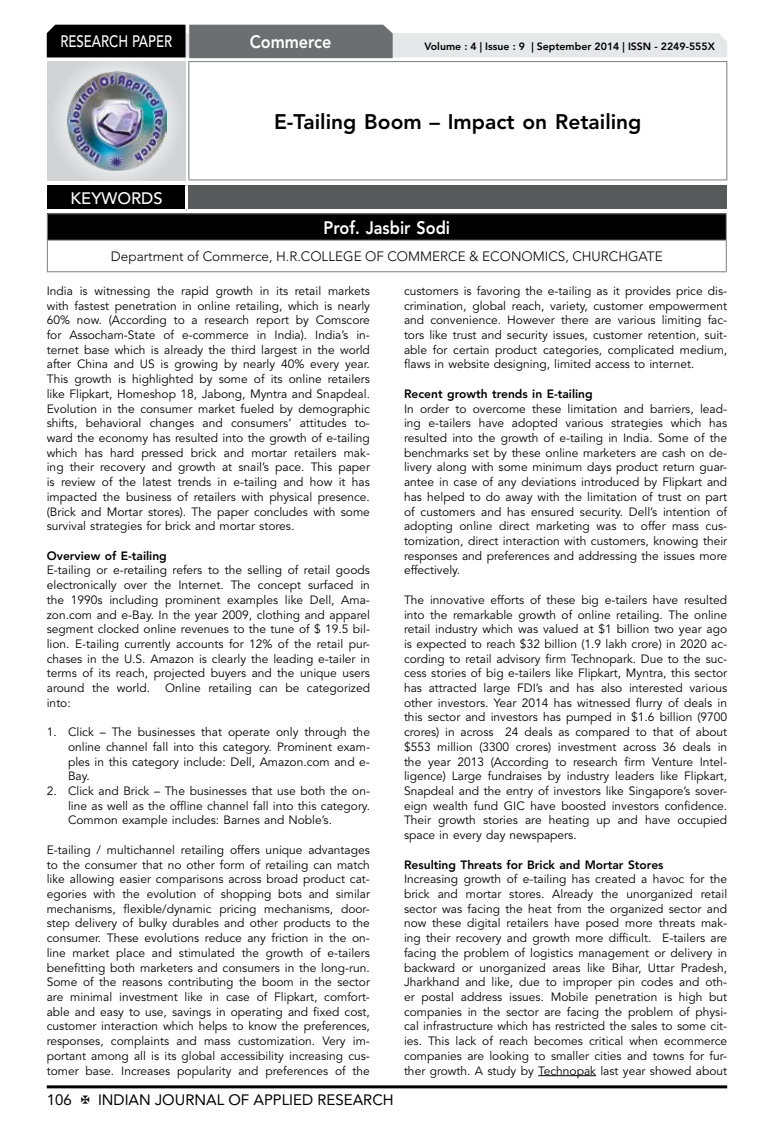
<style>
.page{position:relative;width:774px;height:1136px;background:#fff}
.page>*{position:absolute;margin:0;border:0;box-sizing:border-box;transform-origin:0 0}
.t1{font:800 21px "Avenir LT Std";color:#000}
.t2{font:800 18px "Avenir LT Std";color:#fff;scale:.9 1}
.t3{font:500 16.5px "Avenir LT Std";color:#fff;scale:.8 1}
.t4{font:500 16.5px "Avenir LT Std";color:#fff}
.t5{font:15px "Avenir LT Std";color:#000}
.t6{font:300 13.5px "Avenir LT Std";color:#000}
.t7{font:12px/14.7px "Avenir LT Std";color:#000;text-align:justify}
.t8{font:800 12px "Avenir LT Std";color:#000}
.t9{font:800 10.5px "Avenir LT Std";color:#000}
</style>
<div class="page">
<hr style="left:47px;top:1085px;width:680px;height:3px;background:#000">
<div style="left:48px;top:62px;width:137px;height:118px;background:linear-gradient(to right,#d9dadb,#d9dadb)"></div>
<img style="left:68px;top:71px;width:99px;height:100px">
<svg style="left:47px;top:25px;width:680px;height:33px;background:#979899"></svg>
<hr style="left:188px;top:61px;width:539px;height:1px;background:#808285">
<hr style="left:188px;top:62px;width:1px;height:117px;background:#808285">
<hr style="left:726px;top:62px;width:1px;height:117px;background:#808285">
<hr style="left:188px;top:179px;width:539px;height:1px;background:#808285">
<div style="left:47px;top:214px;width:679px;height:26px;background:#000"></div>
<hr style="left:47px;top:213px;width:680px;height:1px;background:#808285">
<svg style="left:47px;top:214px;width:1px;height:25px"></svg>
<svg style="left:726px;top:214px;width:1px;height:25px"></svg>
<hr style="left:47px;top:239px;width:680px;height:2px;background:#808285">
<hr style="left:47px;top:241px;width:1px;height:30px;background:#808285">
<hr style="left:726px;top:241px;width:1px;height:30px;background:#808285">
<hr style="left:47px;top:271px;width:680px;height:1px;background:#808285">
<div style="left:47px;top:185px;width:139px;height:25px;background:#000"></div>
<div style="left:186px;top:185px;width:541px;height:25px;background:#58595b"></div>
<hr style="left:185px;top:185px;width:3px;height:24px;background:#fff">
<hr style="left:47px;top:209px;width:139px;height:3px;background:#fff">
<hr style="left:186px;top:209px;width:541px;height:3px;background:#fff">
<hr style="left:538px;top:1075px;width:58px;height:1px;background:#000">
<h3 class="t3" style="left:60px;top:32px;width:139px">RESEARCH PAPER</h3>
<h3 class="t4" style="left:71px;top:189px;width:94px">KEYWORDS</h3>
<h2 class="t2" style="left:250px;top:31px;width:92px">Commerce</h2>
<p class="t9" style="left:424px;top:41px;width:292px">Volume : 4 | Issue : 9 | September 2014 | ISSN - 2249-555X</p>
<h1 class="t1" style="left:274px;top:109px;width:369px">E-Tailing Boom – Impact on Retailing</h1>
<h2 class="t2" style="left:323px;top:217px;width:142px">Prof. Jasbir Sodi</h2>
<p class="t6" style="left:111px;top:248px;width:553px">Department of Commerce, H.R.COLLEGE OF COMMERCE &amp; ECONOMICS, CHURCHGATE</p>
<p class="t7" style="left:47px;top:284px;width:325px">India is witnessing the rapid growth in its retail markets with fastest penetration in online retailing, which is nearly 60% now. (According to a research report by Comscore for Assocham-State of e-commerce in India). India’s in&shy;ternet base which is already the third largest in the world after China and US is growing by nearly 40% every year.<br>This growth is highlighted by some of its online retailers like Flipkart, Homeshop 18, Jabong, Myntra and Snapdeal.<br>Evolution in the consumer market fueled by demographic shifts, behavioral changes and consumers’ attitudes to&shy;ward the economy has resulted into the growth of e-tailing which has hard pressed brick and mortar retailers mak&shy;ing their recovery and growth at snail’s pace. This paper is review of the latest trends in e-tailing and how it has impacted the business of retailers with physical presence. (Brick and Mortar stores). The paper concludes with some survival strategies for brick and mortar stores.</p>
<p class="t8" style="left:47px;top:548px;width:122px">Overview of E-tailing</p>
<p class="t7" style="left:47px;top:563px;width:325px">E-tailing or e-retailing refers to the selling of retail goods electronically over the Internet. The concept surfaced in the 1990s including prominent examples like Dell, Ama&shy;zon.com and e-Bay. In the year 2009, clothing and apparel segment clocked online revenues to the tune of $ 19.5 bil&shy;lion. E-tailing currently accounts for 12% of the retail pur&shy;chases in the U.S. Amazon is clearly the leading e-tailer in terms of its reach, projected buyers and the unique users around the world. Online retailing can be categorized into:</p>
<p class="t7" style="left:68px;top:725px;width:303px;text-indent:-21px">1. Click – The businesses that operate only through the online channel fall into this category. Prominent exam&shy;ples in this category include: Dell, Amazon.com and e-Bay.</p>
<p class="t7" style="left:68px;top:783px;width:303px;text-indent:-21px">2. Click and Brick – The businesses that use both the on&shy;line as well as the offline channel fall into this category.<br>Common example includes: Barnes and Noble’s.</p>
<p class="t7" style="left:47px;top:842px;width:325px">E-tailing / multichannel retailing offers unique advantages to the consumer that no other form of retailing can match like allowing easier comparisons across broad product cat&shy;egories with the evolution of shopping bots and similar mechanisms, flexible/dynamic pricing mechanisms, door&shy;step delivery of bulky durables and other products to the consumer. These evolutions reduce any friction in the on&shy;line market place and stimulated the growth of e-tailers benefitting both marketers and consumers in the long-run.<br>Some of the reasons contributing the boom in the sector are minimal investment like in case of Flipkart, comfort&shy;able and easy to use, savings in operating and fixed cost, customer interaction which helps to know the preferences, responses, complaints and mass customization. Very im&shy;portant among all is its global accessibility increasing cus&shy;tomer base. Increases popularity and preferences of the</p>
<p class="t5" style="left:47px;top:1090px;width:27px">106</p>
<p class="t5" style="left:98px;top:1090px;width:297px">INDIAN JOURNAL OF APPLIED RESEARCH</p>
<p class="t7" style="left:404px;top:284px;width:325px">customers is favoring the e-tailing as it provides price dis&shy;crimination, global reach, variety, customer empowerment and convenience. However there are various limiting fac&shy;tors like trust and security issues, customer retention, suit&shy;able for certain product categories, complicated medium, flaws in website designing, limited access to internet.</p>
<p class="t8" style="left:404px;top:386px;width:190px">Recent growth trends in E-tailing</p>
<p class="t7" style="left:404px;top:401px;width:325px">In order to overcome these limitation and barriers, lead&shy;ing e-tailers have adopted various strategies which has resulted into the growth of e-tailing in India. Some of the benchmarks set by these online marketers are cash on de&shy;livery along with some minimum days product return guar&shy;antee in case of any deviations introduced by Flipkart and has helped to do away with the limitation of trust on part of customers and has ensured security. Dell’s intention of adopting online direct marketing was to offer mass cus&shy;tomization, direct interaction with customers, knowing their responses and preferences and addressing the issues more effectively.</p>
<p class="t7" style="left:404px;top:592px;width:325px">The innovative efforts of these big e-tailers have resulted into the remarkable growth of online retailing. The online retail industry which was valued at $1 billion two year ago is expected to reach $32 billion (1.9 lakh crore) in 2020 ac&shy;cording to retail advisory firm Technopark. Due to the suc&shy;cess stories of big e-tailers like Flipkart, Myntra, this sector has attracted large FDI’s and has also interested various other investors. Year 2014 has witnessed flurry of deals in this sector and investors has pumped in $1.6 billion (9700 crores) in across 24 deals as compared to that of about $553 million (3300 crores) investment across 36 deals in the year 2013 (According to research firm Venture Intel&shy;ligence) Large fundraises by industry leaders like Flipkart, Snapdeal and the entry of investors like Singapore’s sover&shy;eign wealth fund GIC have boosted investors confidence.<br>Their growth stories are heating up and have occupied space in every day newspapers.</p>
<p class="t8" style="left:404px;top:857px;width:261px">Resulting Threats for Brick and Mortar Stores</p>
<p class="t7" style="left:404px;top:872px;width:325px">Increasing growth of e-tailing has created a havoc for the brick and mortar stores. Already the unorganized retail sector was facing the heat from the organized sector and now these digital retailers have posed more threats mak&shy;ing their recovery and growth more difficult. E-tailers are facing the problem of logistics management or delivery in backward or unorganized areas like Bihar, Uttar Pradesh, Jharkhand and like, due to improper pin codes and oth&shy;er postal address issues. Mobile penetration is high but companies in the sector are facing the problem of physi&shy;cal infrastructure which has restricted the sales to some cit&shy;ies. This lack of reach becomes critical when ecommerce companies are looking to smaller cities and towns for fur&shy;ther growth. A study by Technopak last year showed about</p>
</div>
